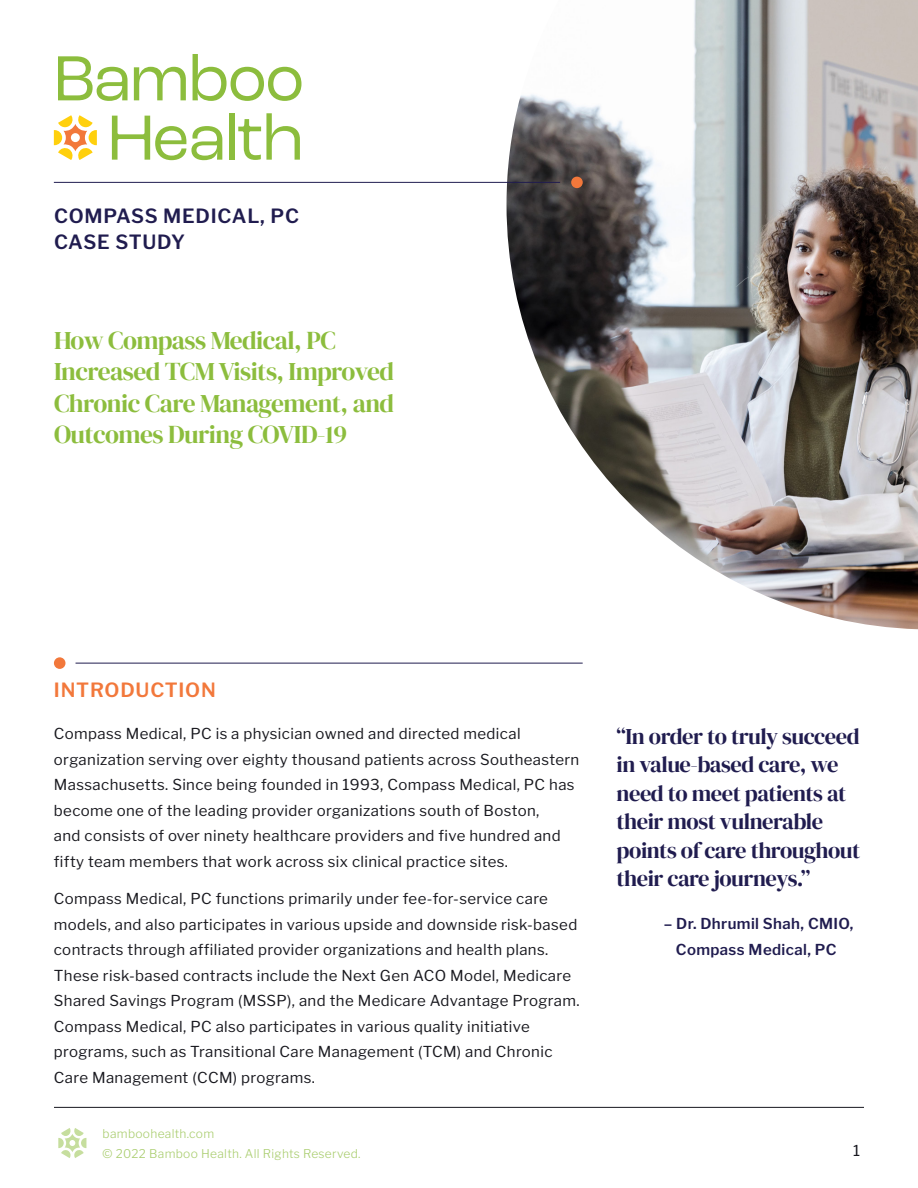
<style>
.page{position:relative;width:918px;height:1188px;background:#fff}
.page>*{position:absolute;margin:0;border:0;box-sizing:border-box;transform-origin:0 0}
.Call_Out_Green{font:25.5px/31.5px "DM Serif Display";letter-spacing:-.02em;color:#8cbd3d}
.Call_Out{font:22.5px/28.5px "DM Serif Display";letter-spacing:-.02em;color:#201c4f}
.Subhead_Small_Navy{font:600 19.5px/25.5px "Libre Franklin";letter-spacing:.04em;color:#201c4f}
.Subhead_Small_Coral{font:600 19.5px "Libre Franklin";letter-spacing:.04em;color:#f2783b}
.Body{font:15px/25.5px "Libre Franklin";letter-spacing:.025em;color:#18181e}
.Body-2{font:600 15px/25.5px "Libre Franklin";letter-spacing:.025em;color:#201c4f;text-align:center}
.t1{font:15px "Libre Franklin";color:#17171f}
.t2{font:300 12px/19.5px "Libre Franklin";letter-spacing:.025em;color:#a9cd6e}
</style>
<div class="page">
<hr style="left:54px;top:1107px;width:810px;height:1px;background:#17171f">
<svg style="left:58px;top:1128px;width:28px;height:30px"></svg>
<img style="left:507px;top:0;width:411px;height:629px">
<svg style="left:54px;top:115px;width:43px;height:45px"></svg>
<svg style="left:58px;top:56px;width:70px;height:45px"></svg>
<svg style="left:134px;top:67px;width:52px;height:33px"></svg>
<svg style="left:193px;top:54px;width:108px;height:47px"></svg>
<svg style="left:112px;top:116px;width:110px;height:44px"></svg>
<div style="left:229px;top:113px;width:5px;height:47px;background:#8cbd3d"></div>
<svg style="left:238px;top:113px;width:62px;height:47px"></svg>
<div style="left:571px;top:177px;width:12px;height:11px;background:#f2783b;border-radius:50%"></div>
<hr style="left:54px;top:182px;width:506px;height:1px;background:#201c4f">
<hr style="left:76px;top:663px;width:507px;height:1px;background:#201c4f">
<div style="left:54px;top:657px;width:11px;height:12px;background:#f2783b;border-radius:50%"></div>
<p class="Subhead_Small_Navy" style="left:54px;top:202px;width:247px">COMPASS MEDICAL, PC<br>CASE STUDY</p>
<p class="Call_Out_Green" style="left:54px;top:325px;width:342px">How Compass Medical, PC<br>Increased TCM Visits, Improved<br>Chronic Care Management, and<br>Outcomes During COVID-19</p>
<p class="Subhead_Small_Coral" style="left:54px;top:675px;width:163px">INTRODUCTION</p>
<p class="Body" style="left:54px;top:720px;width:527px">Compass Medical, PC is a physician owned and directed medical organization serving over eighty thousand patients across Southeastern Massachusetts. Since being founded in 1993, Compass Medical, PC has become one of the leading provider organizations south of Boston,<br>and consists of over ninety healthcare providers and five hundred and fifty team members that work across six clinical practice sites.</p>
<p class="Body" style="left:54px;top:885px;width:527px">Compass Medical, PC functions primarily under fee-for-service care models, and also participates in various upside and downside risk-based contracts through affiliated provider organizations and health plans.<br>These risk-based contracts include the Next Gen ACO Model, Medicare Shared Savings Program (MSSP), and the Medicare Advantage Program.<br>Compass Medical, PC also participates in various quality initiative programs, such as Transitional Care Management (TCM) and Chronic Care Management (CCM) programs.</p>
<p class="t2" style="left:103px;top:1123px;width:259px">bamboohealth.com<br>© 2022 Bamboo Health. All Rights Reserved.</p>
<p class="Call_Out" style="left:616px;top:722px;width:245px">“In order to truly succeed in value-based care, we need to meet patients at their most vulnerable points of care throughout their care journeys.”</p>
<p class="Body-2" style="left:664px;top:910px;width:191px">– Dr. Dhrumil Shah, CMIO,<br>Compass Medical, PC</p>
<p class="t1" style="left:853px;top:1139px;width:8px">1</p>
</div>
